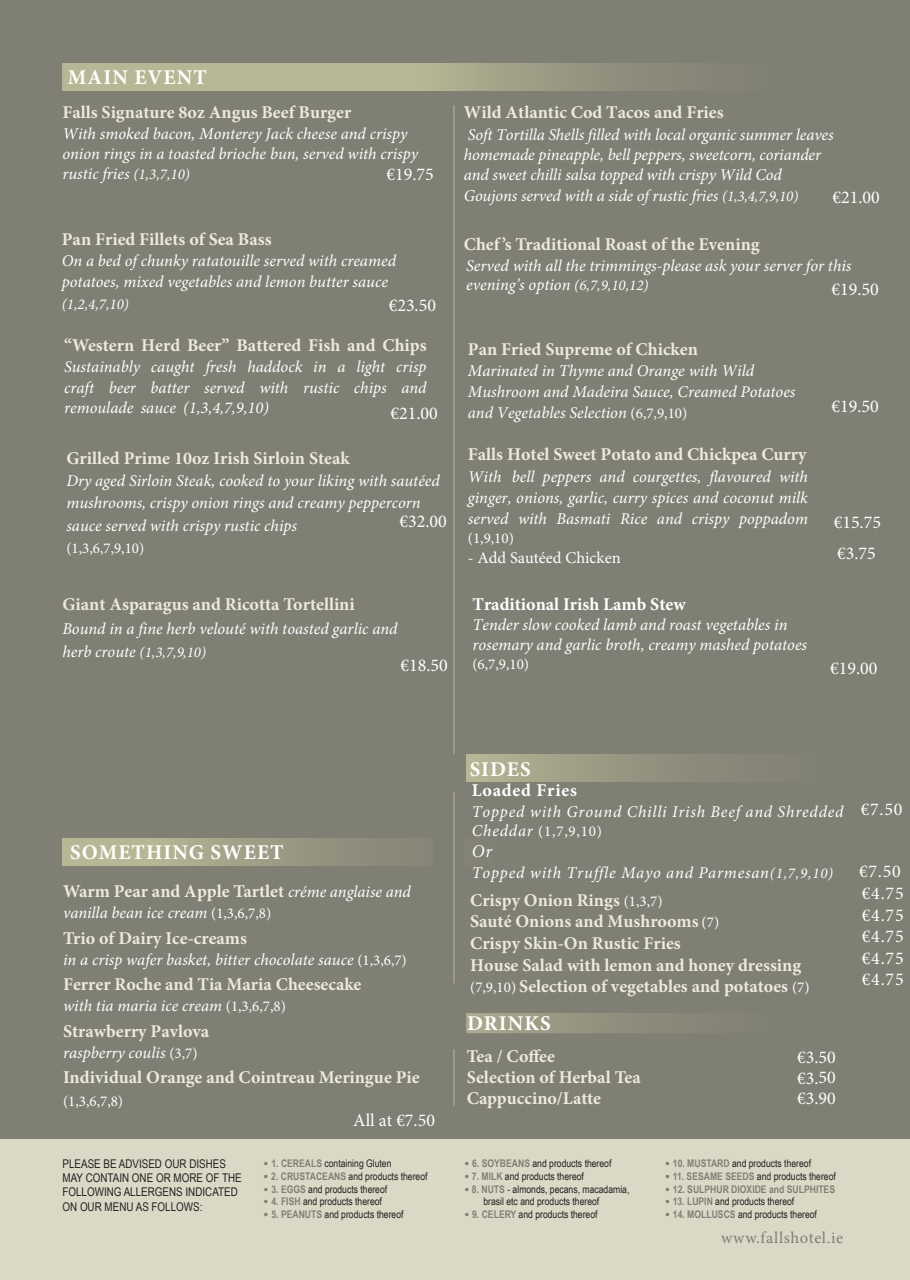
<style>
.page{position:relative;width:910px;height:1280px;background:#807f74}
.page>*{position:absolute;margin:0;border:0;box-sizing:border-box;transform-origin:0 0}
.t1{font:700 21px "Minion Pro";letter-spacing:.05em;color:#fff}
.t2{font:700 18px/21.6px "Minion Pro";color:#ece9de}
.t3{font:18px/21.6px "Minion Pro";color:#fff;text-align:justify}
.t4{font:700 18px "Minion Pro";color:#fff}
.t5{font:700 18px "Minion Pro";letter-spacing:.045em;color:#fff}
.t6{font:italic 18px "Minion Pro";color:#fff}
.t7{font:italic 16.5px/20.9px "Minion Pro";color:#fff}
.t8{font:italic 16.5px "Minion Pro";letter-spacing:.045em;color:#fff}
.t9{font:16.5px "Minion Pro";color:#fff}
.t10{font:16.5px "Minion Pro";letter-spacing:.04em;color:#807f74}
.t11{font:15px "Minion Pro";color:#fff}
.t12{font:italic 15px "Minion Pro";color:#fff}
.t13{font:12px/14.4px "Arial Narrow";color:#231f20}
.t14{font:10.5px/12.6px "Arial Narrow";color:#231f20}
.t15{font:700 10.5px "Arial Narrow";color:#807f74}
.s1{font-size:15px}
.s2{font-size:16.5px}
.s3{font-style:normal;font-size:15px}
.s4{font-weight:400;font-style:italic;font-size:16.5px;color:#fff}
.s5{font-family:"DIN";color:#807f74}
.s6{font-weight:700;color:#807f74}
.s7{font-style:italic;font-size:16.5px}
.s8{font-weight:400;font-size:15px;color:#fff}
.s9{font-family:"DIN";font-weight:400}
</style>
<div class="page">
<div style="left:0;top:1140px;width:910px;height:140px;background:#dbd8c6"></div>
<svg style="left:62px;top:63px;width:594px;height:27px;background:#adac8e"></svg>
<div style="left:466px;top:754px;width:435px;height:28px;background:linear-gradient(to right,#b0af90,#76756e)"></div>
<div style="left:62px;top:838px;width:516px;height:27px;background:linear-gradient(to right,#bcbb97,#76756e)"></div>
<svg style="left:466px;top:1013px;width:192px;height:20px;fill:#999882"></svg>
<div style="left:434px;top:801px;width:30px;height:83px;background:#807f74"></div>
<hr style="left:454px;top:105px;width:1px;height:649px;background:#b8b795">
<hr style="left:454px;top:792px;width:1px;height:191px;background:#b8b795">
<hr style="left:454px;top:1049px;width:1px;height:57px;background:#b8b795">
<p class="t1" style="left:68px;top:63px;width:141px">MAIN EVENT</p>
<p class="t2" style="left:62px;top:101px;width:290px">Falls Signature 8oz Angus Beef Burger</p>
<p class="t7" style="left:62px;top:123px;width:357px;line-height:20px">With smoked bacon, Monterey Jack cheese and crispy onion rings in a toasted brioche bun, served with crispy rustic fries <span class="s1">(1,3,7,10)</span></p>
<p class="t3" style="left:386px;top:164px;width:49px">€19.75</p>
<p class="t2" style="left:62px;top:228px;width:211px">Pan Fried Fillets of Sea Bass</p>
<p class="t7" style="left:62px;top:250px;width:336px">On a bed of chunky ratatouille served with creamed potatoes, mixed vegetables and lemon butter sauce</p>
<p class="t12" style="left:62px;top:295px;width:69px">(1,2,4,7,10)</p>
<p class="t2" style="left:64px;top:334px;width:364px">“Western Herd Beer” Battered Fish and Chips</p>
<p class="t7" style="left:64px;top:356px;width:364px;text-align:justify">Sustainably caught fresh haddock in a light crisp craft beer batter served with rustic chips and remoulade sauce (1,3,4,7,9,10)</p>
<p class="t3" style="left:389px;top:295px;width:49px">€23.50</p>
<p class="t3" style="left:390px;top:402px;width:49px">€21.00</p>
<p class="t2" style="left:66px;top:447px;width:285px">Grilled Prime 10oz Irish Sirloin Steak</p>
<p class="t7" style="left:66px;top:470px;width:375px;line-height:22.5px">Dry aged Sirloin Steak, cooked to your liking with sautéed mushrooms, crispy onion rings and creamy peppercorn sauce served with crispy rustic chips</p>
<p class="t11" style="left:66px;top:538px;width:79px">(1,3,6,7,9,10)</p>
<p class="t3" style="left:400px;top:510px;width:49px">€32.00</p>
<p class="t2" style="left:62px;top:593px;width:294px">Giant Asparagus and Ricotta Tortellini</p>
<p class="t7" style="left:62px;top:618px;width:337px">Bound in a fine herb velouté with toasted garlic and</p>
<p class="t12" style="left:62px;top:643px;width:145px"><span class="s2">herb croute</span> (1,3,7,9,10)</p>
<p class="t3" style="left:400px;top:655px;width:49px">€18.50</p>
<p class="t2" style="left:464px;top:101px;width:261px">Wild Atlantic Cod Tacos and Fries</p>
<p class="t7" style="left:464px;top:124px;width:371px;line-height:20.4px">Soft Tortilla Shells filled with local organic summer leaves homemade pineapple, bell peppers, sweetcorn, coriander and sweet chilli salsa topped with crispy Wild Cod Goujons served with a side of rustic fries <span class="s1">(1,3,4,7,9,10)</span></p>
<p class="t3" style="left:832px;top:186px;width:49px">€21.00</p>
<p class="t2" style="left:464px;top:233px;width:297px">Chef’s Traditional Roast of the Evening</p>
<p class="t7" style="left:466px;top:255px;width:387px">Served with all the trimmings-please ask your server for this</p>
<p class="t3" style="left:831px;top:279px;width:49px">€19.50</p>
<p class="t7" style="left:466px;top:274px;width:184px">evening’s option <span class="s1">(6,7,9,10,12)</span></p>
<p class="t2" style="left:468px;top:338px;width:232px">Pan Fried Supreme of Chicken</p>
<p class="t7" style="left:468px;top:360px;width:329px">Marinated in Thyme and Orange with Wild<br>Mushroom and Madeira Sauce, Creamed Potatoes and Vegetables Selection <span class="s3">(6,7,9,10)</span></p>
<p class="t2" style="left:468px;top:443px;width:340px">Falls Hotel Sweet Potato and Chickpea Curry</p>
<p class="t7" style="left:468px;top:466px;width:342px;text-align:justify">With bell peppers and courgettes, flavoured with ginger, onions, garlic, curry spices and coconut milk served with Basmati Rice and crispy poppadom</p>
<p class="t11" style="left:468px;top:528px;width:48px">(1,9,10)</p>
<p class="t9" style="left:468px;top:548px;width:154px">- Add Sautéed Chicken</p>
<p class="t4" style="left:472px;top:593px;width:215px">Traditional Irish Lamb Stew</p>
<p class="t7" style="left:472px;top:615px;width:336px;line-height:19.8px">Tender slow cooked lamb and roast vegetables in rosemary and garlic broth, creamy mashed potatoes</p>
<p class="t11" style="left:472px;top:655px;width:58px">(6,7,9,10)</p>
<p class="t3" style="left:831px;top:395px;width:49px">€19.50</p>
<p class="t3" style="left:834px;top:511px;width:49px">€15.75</p>
<p class="t3" style="left:837px;top:543px;width:40px">€3.75</p>
<p class="t3" style="left:830px;top:657px;width:49px">€19.00</p>
<p class="t1" style="left:70px;top:838px;width:215px">SOMETHING SWEET</p>
<p class="t2" style="left:63px;top:880px;width:349px">Warm Pear and Apple Tartlet <span class="s4">créme anglaise and</span></p>
<p class="t7" style="left:63px;top:902px;width:210px">vanilla bean ice cream <span class="s3">(1,3,6,7,8)</span></p>
<p class="t2" style="left:63px;top:927px;width:185px">Trio of Dairy Ice-creams</p>
<p class="t7" style="left:63px;top:949px;width:345px">in a crisp wafer basket, bitter chocolate sauce <span class="s3">(1,3,6,7)</span></p>
<p class="t2" style="left:63px;top:973px;width:300px">Ferrer Roche and Tia Maria Cheesecake</p>
<p class="t7" style="left:63px;top:995px;width:224px">with tia maria ice cream <span class="s3">(1,3,6,7,8)</span></p>
<p class="t2" style="left:63px;top:1020px;width:148px">Strawberry Pavlova</p>
<p class="t7" style="left:63px;top:1042px;width:136px">raspberry coulis <span class="s3">(3,7)</span></p>
<p class="t2" style="left:63px;top:1067px;width:358px">Individual Orange and Cointreau Meringue Pie</p>
<p class="t11" style="left:63px;top:1091px;width:62px">(1,3,6,7,8)</p>
<p class="t3" style="left:353px;top:1109px;width:83px">All at €7.50</p>
<p class="t13" style="left:63px;top:1156px;width:181px">PLEASE BE ADVISED OUR DISHES<br>MAY CONTAIN ONE OR MORE OF THE<br>FOLLOWING ALLERGENS INDICATED<br>ON OUR MENU AS FOLLOWS:</p>
<p class="t14" style="left:263px;top:1157px;width:130px"><span class="s5">•</span> <span class="s6">1. CEREALS</span> containing Gluten</p>
<p class="t14" style="left:263px;top:1169px;width:166px"><span class="s5">•</span> <span class="s6">2. CRUSTACEANS</span> and products thereof</p>
<p class="t14" style="left:263px;top:1182px;width:126px"><span class="s5">•</span> <span class="s6">3. EGGS</span> and products thereof</p>
<p class="t14" style="left:263px;top:1195px;width:120px"><span class="s5">•</span> <span class="s6">4. FISH</span> and products thereof</p>
<p class="t14" style="left:263px;top:1207px;width:142px"><span class="s5">•</span> <span class="s6">5. PEANUTS</span> and products thereof</p>
<p class="t1" style="left:470px;top:754px;width:62px">SIDES</p>
<p class="t5" style="left:472px;top:779px;width:107px">Loaded Fries</p>
<p class="t8" style="left:472px;top:801px;width:373px">Topped with Ground Chilli Irish Beef and Shredded</p>
<p class="t11" style="left:472px;top:822px;width:132px"><span class="s7">Cheddar</span> (1,7,9,10)</p>
<p class="t6" style="left:472px;top:840px;width:22px">Or</p>
<p class="t8" style="left:472px;top:862px;width:363px">Topped with Truffle Mayo and Parmesan<span class="s1">(1,7,9,10)</span></p>
<p class="t3" style="left:859px;top:860px;width:43px">€7.50</p>
<p class="t3" style="left:861px;top:798px;width:43px">€7.50</p>
<p class="t2" style="left:470px;top:889px;width:341px">Crispy Onion Rings <span class="s8">(1,3,7)<br></span>Sauté Onions and Mushrooms <span class="s8">(7)<br></span>Crispy Skin-On Rustic Fries<br>House Salad with lemon and honey dressing <span class="s8">(7,9,10)</span> Selection of vegetables and potatoes <span class="s8">(7)</span></p>
<p class="t1" style="left:467px;top:1008px;width:85px">DRINKS</p>
<p class="t2" style="left:467px;top:1045px;width:90px">Tea / Coffee</p>
<p class="t2" style="left:467px;top:1066px;width:175px">Selection of Herbal Tea</p>
<p class="t2" style="left:467px;top:1087px;width:136px">Cappuccino/Latte</p>
<p class="t3" style="left:797px;top:1088px;width:40px">€3.90</p>
<p class="t3" style="left:862px;top:882px;width:43px">€4.75 €4.75 €4.75 €4.75 €4.75</p>
<p class="t14" style="left:464px;top:1157px;width:149px"><span class="s5">•</span> <span class="s6">6. SOYBEANS</span> and products thereof</p>
<p class="t14" style="left:464px;top:1169px;width:121px"><span class="s5">•</span> <span class="s6">7. MILK</span> and products thereof</p>
<p class="t14" style="left:483px;top:1182px;width:147px;text-indent:-19px"><span class="s5">•</span> <span class="s6">8. NUTS</span> - almonds, pecans, macadamia, brasil etc and products thereof</p>
<p class="t14" style="left:464px;top:1207px;width:135px"><span class="s5">•</span> <span class="s6">9. CELERY</span> and products thereof</p>
<p class="t14" style="left:665px;top:1157px;width:148px"><span class="s5">•</span> <span class="s6">10. MUSTARD</span> and products thereof</p>
<p class="t14" style="left:665px;top:1169px;width:173px"><span class="s5">•</span> <span class="s6">11. SESAME SEEDS</span> and products thereof</p>
<p class="t15" style="left:665px;top:1181px;width:172px"><span class="s9">•</span> 12. SULPHUR DIOXIDE and SULPHITES</p>
<p class="t14" style="left:665px;top:1195px;width:131px"><span class="s5">•</span> <span class="s6">13. LUPIN</span> and products thereof</p>
<p class="t14" style="left:665px;top:1207px;width:154px"><span class="s5">•</span> <span class="s6">14. MOLLUSCS</span> and products thereof</p>
<p class="t10" style="left:721px;top:1227px;width:124px">www.fallshotel.ie</p>
</div>
